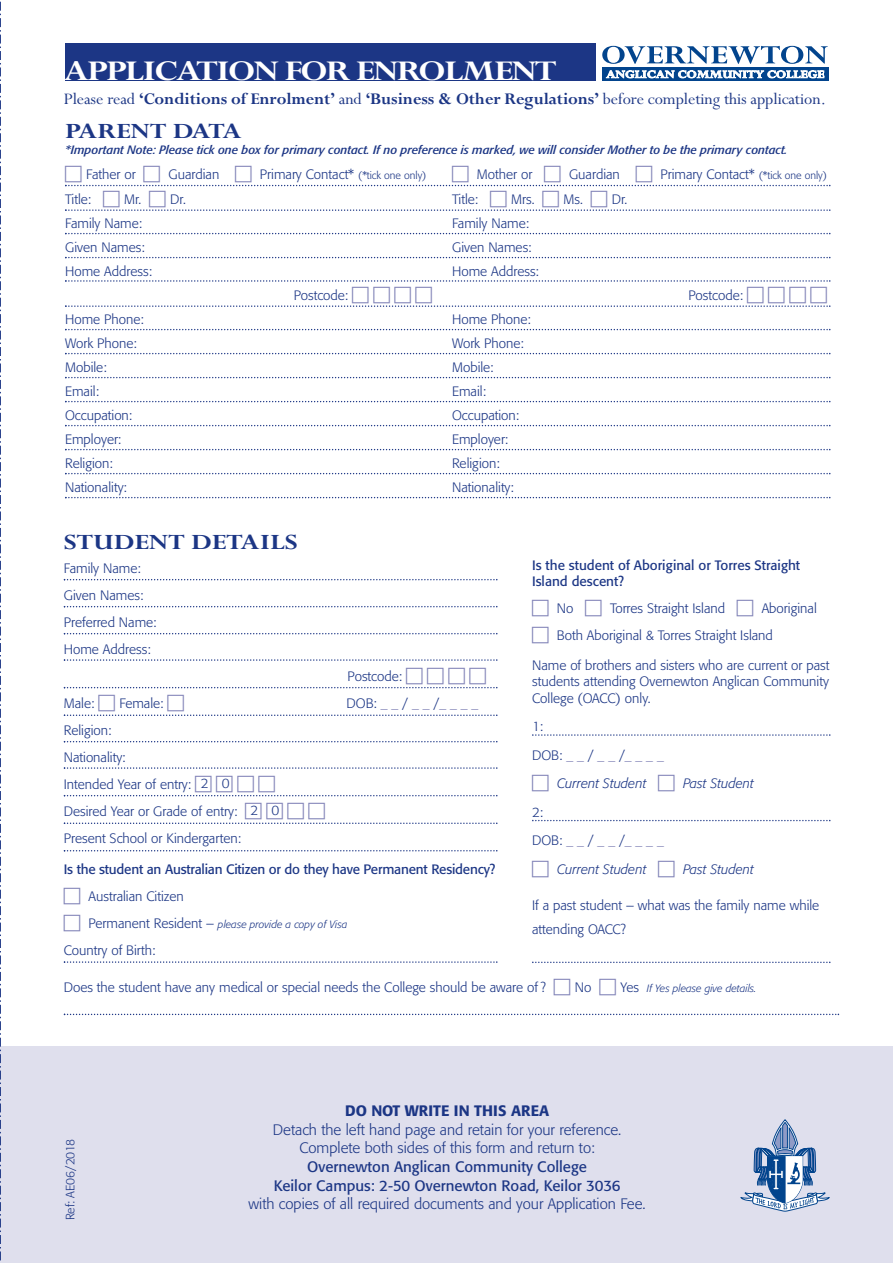
<style>
.page{position:relative;width:893px;height:1263px;background:#fff}
.page>*{position:absolute;margin:0;border:0;box-sizing:border-box;transform-origin:0 0}
.t1{font:700 31.5px "Perpetua";letter-spacing:-.045em;color:#fff;scale:1.2 1}
.t2{font:700 24px "Perpetua";color:#1c3685;scale:1.2 1}
.t3{font:700 24px "Perpetua";letter-spacing:-.035em;color:#1c3685;scale:1.2 1}
.t4{font:700 18px "Perpetua";letter-spacing:-.005em;color:#1c3685}
.t5{font:300 15px/18.5px "Formata";color:#1c3685;text-align:center}
.t6{font:15px/18.9px "Formata";color:#1c3685;text-align:center}
.t7{font:500 15px "Formata";color:#1c3685}
.t8{font:300 13.5px/27px "Formata";color:#1c3685}
.t9{font:13.5px/16.5px "Formata";letter-spacing:-.015em;color:#1c3685}
.t10{font:italic 300 13.5px "Formata";color:#1c3685}
.t11{font:300 13.5px "Formata";color:#7f81b6}
.t12{font:italic condensed 12px "Formata";color:#1c3685;scale:1.2 1}
.t13{font:300 12px "Formata";color:#1c3685}
.t14{font:italic 300 10.5px "Formata";color:#1c3685}
.s1{font-weight:400}
.s2{font-size:10.5px}
.s3{color:#1c3685}
.s4{font-style:normal;font-size:13.5px}
</style>
<div class="page">
<div style="left:0;top:1046px;width:893px;height:217px;background:#dfdfed"></div>
<div style="left:65px;top:43px;width:530px;height:37px;background:#1c3685"></div>
<svg style="left:602px;top:67px;width:227px;height:14px"></svg>
<svg style="left:602px;top:46px;width:226px;height:32px"></svg>
<svg style="left:65px;top:233px;width:765px;height:1px"></svg>
<svg style="left:65px;top:257px;width:765px;height:1px"></svg>
<svg style="left:65px;top:329px;width:765px;height:1px"></svg>
<svg style="left:65px;top:353px;width:765px;height:1px"></svg>
<svg style="left:65px;top:377px;width:765px;height:1px"></svg>
<svg style="left:65px;top:401px;width:765px;height:1px"></svg>
<svg style="left:65px;top:425px;width:765px;height:1px"></svg>
<svg style="left:65px;top:449px;width:765px;height:1px"></svg>
<svg style="left:65px;top:473px;width:765px;height:1px"></svg>
<svg style="left:65px;top:497px;width:765px;height:1px"></svg>
<svg style="left:64px;top:579px;width:434px;height:2px"></svg>
<svg style="left:64px;top:606px;width:434px;height:2px"></svg>
<svg style="left:64px;top:633px;width:434px;height:2px"></svg>
<svg style="left:64px;top:741px;width:434px;height:2px"></svg>
<svg style="left:64px;top:850px;width:433px;height:1px"></svg>
<svg style="left:64px;top:961px;width:433px;height:2px"></svg>
<svg style="left:532px;top:734px;width:298px;height:2px"></svg>
<svg style="left:532px;top:820px;width:298px;height:1px"></svg>
<svg style="left:532px;top:961px;width:298px;height:2px"></svg>
<svg style="left:0;top:1px;width:1px;height:1260px"></svg>
<svg style="left:741px;top:1119px;width:88px;height:92px"></svg>
<svg style="left:64px;top:1014px;width:775px;height:1px"></svg>
<svg style="left:65px;top:184px;width:765px;height:27px"></svg>
<svg style="left:65px;top:280px;width:765px;height:27px"></svg>
<svg style="left:64px;top:659px;width:434px;height:57px"></svg>
<svg style="left:64px;top:767px;width:434px;height:57px"></svg>
<h1 class="t1" style="left:64px;top:60px;width:412px">APPLICATION FOR ENROLMENT</h1>
<h3 class="t4" style="left:64px;top:92px;width:764px"><span class="s1">Please read</span> ‘Conditions of Enrolment’ <span class="s1">and</span> ‘Business &amp; Other Regulations’ <span class="s1">before completing this application.</span></h3>
<h2 class="t3" style="left:65px;top:122px;width:149px">PARENT DATA</h2>
<p class="t12" style="left:65px;top:145px;width:604px">*Important Note: Please tick one box for primary contact. If no preference is marked, we will consider Mother to be the primary contact.</p>
<p class="t8" style="left:86px;top:162px;width:51px">Father or</p>
<p class="t8" style="left:168px;top:162px;width:52px">Guardian</p>
<p class="t8" style="left:260px;top:162px;width:168px">Primary Contact* <span class="s2">(*tick one only)</span></p>
<p class="t8" style="left:477px;top:162px;width:57px">Mother or</p>
<p class="t8" style="left:569px;top:162px;width:52px">Guardian</p>
<p class="t8" style="left:660px;top:162px;width:168px">Primary Contact* <span class="s2">(*tick one only)</span></p>
<p class="t8" style="left:65px;top:186px;width:28px">Title:</p>
<p class="t8" style="left:124px;top:186px;width:63px">Mr. Dr.</p>
<p class="t8" style="left:452px;top:186px;width:28px">Title:</p>
<p class="t8" style="left:511px;top:186px;width:25px">Mrs.</p>
<p class="t8" style="left:563px;top:186px;width:65px">Ms. Dr.</p>
<p class="t8" style="left:65px;top:210px;width:79px">Family Name:</p>
<p class="t8" style="left:452px;top:210px;width:79px">Family Name:</p>
<p class="t8" style="left:65px;top:234px;width:81px">Given Names:</p>
<p class="t8" style="left:452px;top:234px;width:81px">Given Names:</p>
<p class="t8" style="left:65px;top:258px;width:88px">Home Address:</p>
<p class="t8" style="left:452px;top:258px;width:88px">Home Address:</p>
<p class="t8" style="left:294px;top:282px;width:56px">Postcode:</p>
<p class="t8" style="left:689px;top:282px;width:56px">Postcode:</p>
<p class="t8" style="left:65px;top:306px;width:80px">Home Phone:</p>
<p class="t8" style="left:452px;top:306px;width:80px">Home Phone:</p>
<p class="t8" style="left:65px;top:330px;width:73px">Work Phone:</p>
<p class="t8" style="left:452px;top:330px;width:73px">Work Phone:</p>
<p class="t8" style="left:65px;top:354px;width:43px">Mobile:</p>
<p class="t8" style="left:452px;top:354px;width:43px">Mobile:</p>
<p class="t8" style="left:65px;top:378px;width:36px">Email:</p>
<p class="t8" style="left:452px;top:378px;width:36px">Email:</p>
<p class="t8" style="left:65px;top:402px;width:69px">Occupation:</p>
<p class="t8" style="left:452px;top:402px;width:69px">Occupation:</p>
<p class="t8" style="left:65px;top:426px;width:58px">Employer:</p>
<p class="t8" style="left:452px;top:426px;width:58px">Employer:</p>
<p class="t8" style="left:65px;top:450px;width:49px">Religion:</p>
<p class="t8" style="left:452px;top:450px;width:49px">Religion:</p>
<p class="t8" style="left:65px;top:474px;width:63px">Nationality:</p>
<p class="t8" style="left:452px;top:474px;width:63px">Nationality:</p>
<h2 class="t2" style="left:64px;top:533px;width:197px">STUDENT DETAILS</h2>
<p class="t8" style="left:64px;top:556px;width:94px">Family Name:<br>Given Names:<br>Preferred Name:<br>Home Address:</p>
<p class="t8" style="left:348px;top:664px;width:56px">Postcode:</p>
<p class="t8" style="left:64px;top:691px;width:32px">Male:</p>
<p class="t8" style="left:119px;top:691px;width:46px">Female:</p>
<p class="t11" style="left:347px;top:697px;width:133px"><span class="s3">DOB:</span>__<span class="s3">/</span>__<span class="s3">/</span>____</p>
<p class="t8" style="left:64px;top:718px;width:179px">Religion:<br>Nationality:<br>Intended Year of entry:<br>Desired Year or Grade of entry:<br>Present School or Kindergarten:</p>
<p class="t9" style="left:64px;top:862px;width:433px">Is the student an Australian Citizen or do they have Permanent Residency?</p>
<p class="t8" style="left:89px;top:884px;width:97px">Australian Citizen</p>
<p class="t14" style="left:89px;top:920px;width:260px"><span class="s4">Permanent Resident –</span> please provide a copy of Visa</p>
<p class="t8" style="left:64px;top:938px;width:93px">Country of Birth:</p>
<p class="t8" style="left:201px;top:771px;width:30px">2 0</p>
<p class="t8" style="left:251px;top:798px;width:30px">2 0</p>
<p class="t9" style="left:532px;top:558px;width:270px">Is the student of Aboriginal or Torres Straight<br>Island descent?</p>
<p class="t8" style="left:557px;top:596px;width:18px">No</p>
<p class="t8" style="left:610px;top:596px;width:117px">Torres Straight Island</p>
<p class="t8" style="left:557px;top:596px;width:261px;text-indent:205px">Aboriginal<br>Both Aboriginal &amp; Torres Straight Island</p>
<p class="t8" style="left:532px;top:658px;width:299px;line-height:16.5px;text-align:justify">Name of brothers and sisters who are current or past students attending Overnewton Anglican Community College (OACC) only.</p>
<p class="t8" style="left:532px;top:714px;width:13px">1:</p>
<p class="t11" style="left:532px;top:749px;width:133px"><span class="s3">DOB:</span>__<span class="s3">/</span>__<span class="s3">/</span>____</p>
<p class="t10" style="left:557px;top:778px;width:91px">Current Student</p>
<p class="t10" style="left:683px;top:778px;width:72px">Past Student</p>
<p class="t8" style="left:532px;top:799px;width:13px">2:</p>
<p class="t11" style="left:532px;top:835px;width:133px"><span class="s3">DOB:</span>__<span class="s3">/</span>__<span class="s3">/</span>____</p>
<p class="t10" style="left:557px;top:863px;width:91px">Current Student</p>
<p class="t10" style="left:683px;top:863px;width:72px">Past Student</p>
<p class="t8" style="left:532px;top:895px;width:289px;line-height:24px">If a past student – what was the family name while attending OACC?</p>
<p class="t8" style="left:64px;top:974px;width:484px">Does the student have any medical or special needs the College should be aware of ?</p>
<p class="t8" style="left:575px;top:974px;width:18px">No</p>
<p class="t14" style="left:620px;top:983px;width:137px"><span class="s4">Yes</span> If Yes please give details.</p>
<p class="t13" style="left:65px;top:1220px;width:83px;rotate:-90deg">Ref: AE06/2018</p>
<p class="t7" style="left:345px;top:1104px;width:206px">DO NOT WRITE IN THIS AREA</p>
<p class="t5" style="left:273px;top:1121px;width:350px">Detach the left hand page and retain for your reference.<br>Complete both sides of this form and return to:</p>
<p class="t6" style="left:274px;top:1158px;width:348px">Overnewton Anglican Community College<br>Keilor Campus: 2-50 Overnewton Road, Keilor 3036</p>
<p class="t5" style="left:249px;top:1196px;width:399px">with copies of all required documents and your Application Fee.</p>
</div>
